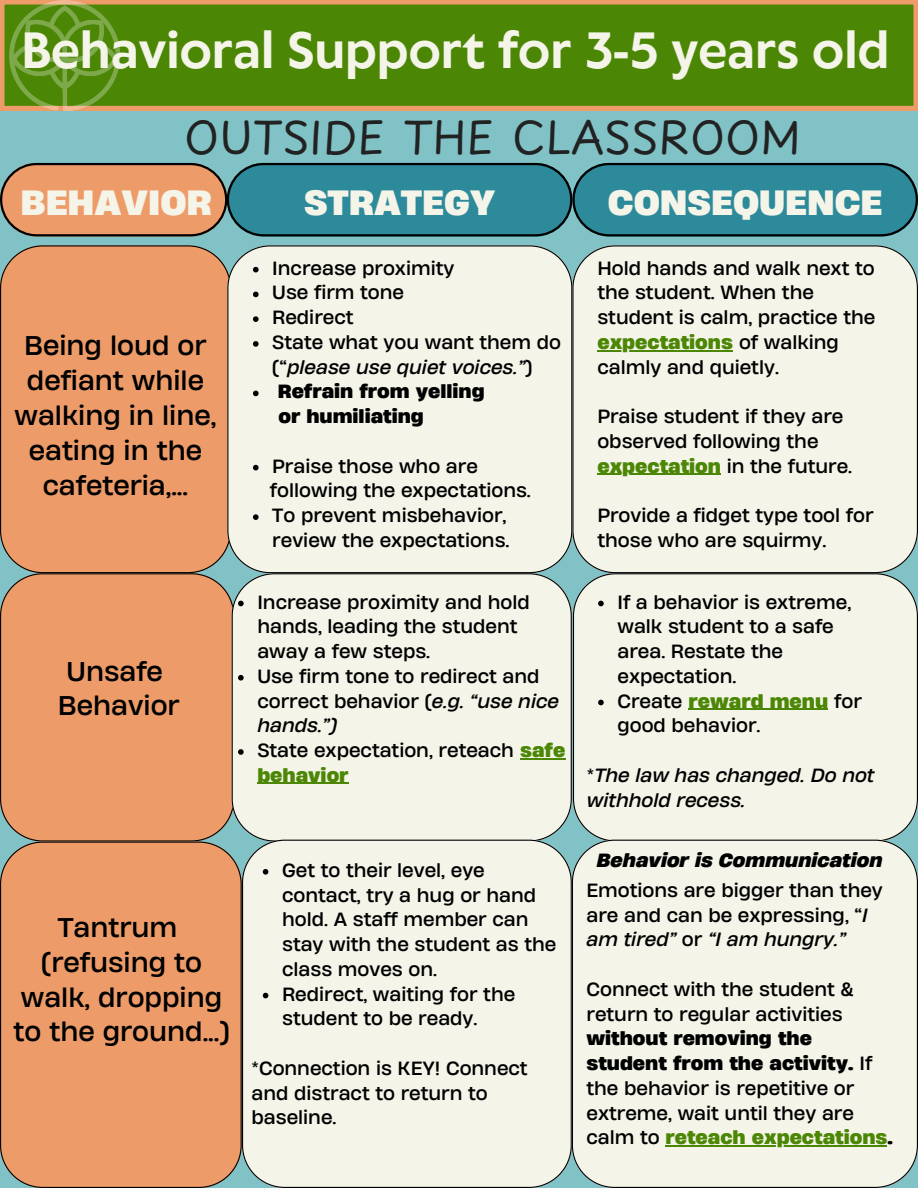
<style>
.page{position:relative;width:918px;height:1188px;background:#80c2c6}
.page>*{position:absolute;margin:0;border:0;box-sizing:border-box;transform-origin:0 0}
.t1{font:700 47.7px "Klein Text";color:#f5f4e9}
.t2{font:43.5px "Playpen Sans";color:#222}
.t3{font:700 33px "Heading Now 76";color:#f5f4e9}
.t4{font:25.5px/34.8px "Heading Now 74";color:#000;text-align:center}
.t5{font:18px/24.8px "Heading Now 74";color:#000}
.t6{font:italic 18px/24.8px "Heading Now 74";color:#000}
.t7{font:700 18px "Heading Now 76";color:#000}
.t8{font:italic 700 18px "Heading Now 76";color:#000}
.s1{font-style:italic}
.s2{font-family:"Heading Now 76";font-weight:700;color:#4b8704}
.s3{font-style:normal}
.s4{font-family:"Heading Now 76";font-weight:700}
</style>
<div class="page">
<svg style="left:0;top:0;width:918px;height:110px;background:#59880c"></svg>
<img style="left:9px;top:0;width:110px;height:110px">
<div style="left:0;top:245px;width:227px;height:328px;background:#ed9c69"></div>
<div style="left:227px;top:245px;width:345px;height:328px;background:#f5f4e9"></div>
<div style="left:572px;top:245px;width:346px;height:328px;background:#f5f4e9"></div>
<svg style="left:253px;top:267px;width:6px;height:5px"></svg>
<svg style="left:253px;top:292px;width:6px;height:5px"></svg>
<svg style="left:253px;top:316px;width:6px;height:6px"></svg>
<svg style="left:253px;top:341px;width:6px;height:6px"></svg>
<svg style="left:253px;top:391px;width:6px;height:5px"></svg>
<svg style="left:253px;top:465px;width:6px;height:5px"></svg>
<svg style="left:253px;top:514px;width:6px;height:6px"></svg>
<svg style="left:0;top:163px;width:918px;height:73px;background:#578787"></svg>
<hr style="left:597px;top:350px;width:136px;height:1px;background:#4b8704">
<hr style="left:597px;top:474px;width:124px;height:1px;background:#4b8704">
<div style="left:0;top:573px;width:232px;height:269px;background:#ed9c69"></div>
<div style="left:232px;top:573px;width:339px;height:267px;background:#f5f4e9"></div>
<div style="left:573px;top:573px;width:345px;height:267px;background:#f5f4e9"></div>
<svg style="left:238px;top:601px;width:6px;height:5px"></svg>
<svg style="left:238px;top:675px;width:6px;height:6px"></svg>
<svg style="left:238px;top:749px;width:6px;height:6px"></svg>
<hr style="left:520px;top:758px;width:45px;height:1px;background:#4b8704">
<hr style="left:257px;top:783px;width:92px;height:1px;background:#4b8704">
<svg style="left:598px;top:601px;width:6px;height:5px"></svg>
<svg style="left:598px;top:700px;width:6px;height:5px"></svg>
<hr style="left:689px;top:709px;width:139px;height:1px;background:#4b8704">
<div style="left:0;top:842px;width:242px;height:346px;background:#ed9c69"></div>
<div style="left:242px;top:840px;width:330px;height:348px;background:#f5f4e9"></div>
<div style="left:572px;top:840px;width:346px;height:348px;background:#f5f4e9"></div>
<svg style="left:263px;top:869px;width:5px;height:6px"></svg>
<svg style="left:263px;top:993px;width:5px;height:5px"></svg>
<hr style="left:665px;top:1146px;width:222px;height:1px;background:#4b8704">
<p class="t1" style="left:22px;top:26px;width:869px">Behavioral Support for 3-5 years old</p>
<p class="t2" style="left:184px;top:103px;width:619px">OUTSIDE THE CLASSROOM</p>
<p class="t3" style="left:21px;top:180px;width:193px">BEHAVIOR</p>
<p class="t3" style="left:304px;top:180px;width:193px">STRATEGY</p>
<p class="t3" style="left:608px;top:180px;width:276px">CONSEQUENCE</p>
<p class="t4" style="left:15px;top:328px;width:203px">Being loud or defiant while walking in line, eating in the cafeteria,...</p>
<p class="t4" style="left:58px;top:653px;width:123px">Unsafe<br>Behavior</p>
<p class="t4" style="left:14px;top:909px;width:218px">Tantrum (refusing to walk, dropping to the ground...)</p>
<p class="t5" style="left:272px;top:255px;width:184px">Increase proximity</p>
<h2 class="t5" style="left:272px;top:280px;width:133px">Use firm tone</h2>
<p class="t5" style="left:272px;top:305px;width:83px">Redirect</p>
<h3 class="t5" style="left:272px;top:330px;width:290px">State what you want them do (“<span class="s1">please use quiet voices.”</span>)</h3>
<h3 class="t7" style="left:278px;top:380px;width:208px">Refrain from yelling</h3>
<h3 class="t7" style="left:278px;top:404px;width:147px">or humiliating</h3>
<h4 class="t5" style="left:272px;top:453px;width:207px">Praise those who are</h4>
<p class="t5" style="left:270px;top:478px;width:262px">following the expectations.</p>
<p class="t5" style="left:272px;top:503px;width:239px">To prevent misbehavior, review the expectations.</p>
<h4 class="t5" style="left:257px;top:589px;width:274px">Increase proximity and hold hands, leading the student away a few steps.</h4>
<p class="t5" style="left:257px;top:663px;width:303px">Use firm tone to redirect and correct behavior (<span class="s1">e.g. “use nice hands.”)</span></p>
<p class="t5" style="left:257px;top:738px;width:309px">State expectation, reteach <span class="s2">safe behavior</span></p>
<p class="t5" style="left:282px;top:857px;width:276px">Get to their level, eye contact, try a hug or hand hold. A staff member can stay with the student as the class moves on.</p>
<p class="t5" style="left:282px;top:981px;width:235px">Redirect, waiting for the student to be ready.</p>
<p class="t5" style="left:252px;top:1055px;width:278px">*Connection is KEY! Connect and distract to return to baseline.</p>
<h5 class="t5" style="left:597px;top:255px;width:280px">Hold hands and walk next to the student. When the student is calm, practice the</h5>
<p class="t5" style="left:597px;top:330px;width:243px"><span class="s2">expectations</span> of walking calmly and quietly.</p>
<p class="t5" style="left:597px;top:404px;width:248px">Praise student if they are observed following the</p>
<p class="t5" style="left:597px;top:453px;width:256px"><span class="s2">expectation</span> in the future.</p>
<p class="t5" style="left:597px;top:503px;width:278px">Provide a fidget type tool for those who are squirmy.</p>
<p class="t5" style="left:617px;top:589px;width:235px">If a behavior is extreme, walk student to a safe area. Restate the expectation.</p>
<p class="t5" style="left:617px;top:688px;width:246px">Create <span class="s2">reward menu</span> for good behavior.</p>
<p class="t6" style="left:587px;top:762px;width:289px"><span class="s3">*</span>The law has changed. Do not withhold recess.</p>
<h5 class="t8" style="left:597px;top:848px;width:287px">Behavior is Communication</h5>
<p class="t5" style="left:586px;top:877px;width:298px">Emotions are bigger than they are and can be expressing, “<span class="s1">I am tired”</span> or <span class="s1">“I am hungry.”</span></p>
<p class="t5" style="left:586px;top:976px;width:308px">Connect with the student &amp; return to regular activities <span class="s4">without removing the student from the activity.</span> If the behavior is repetitive or extreme, wait until they are calm to <span class="s2">reteach expectations</span><span class="s4">.</span></p>
</div>
